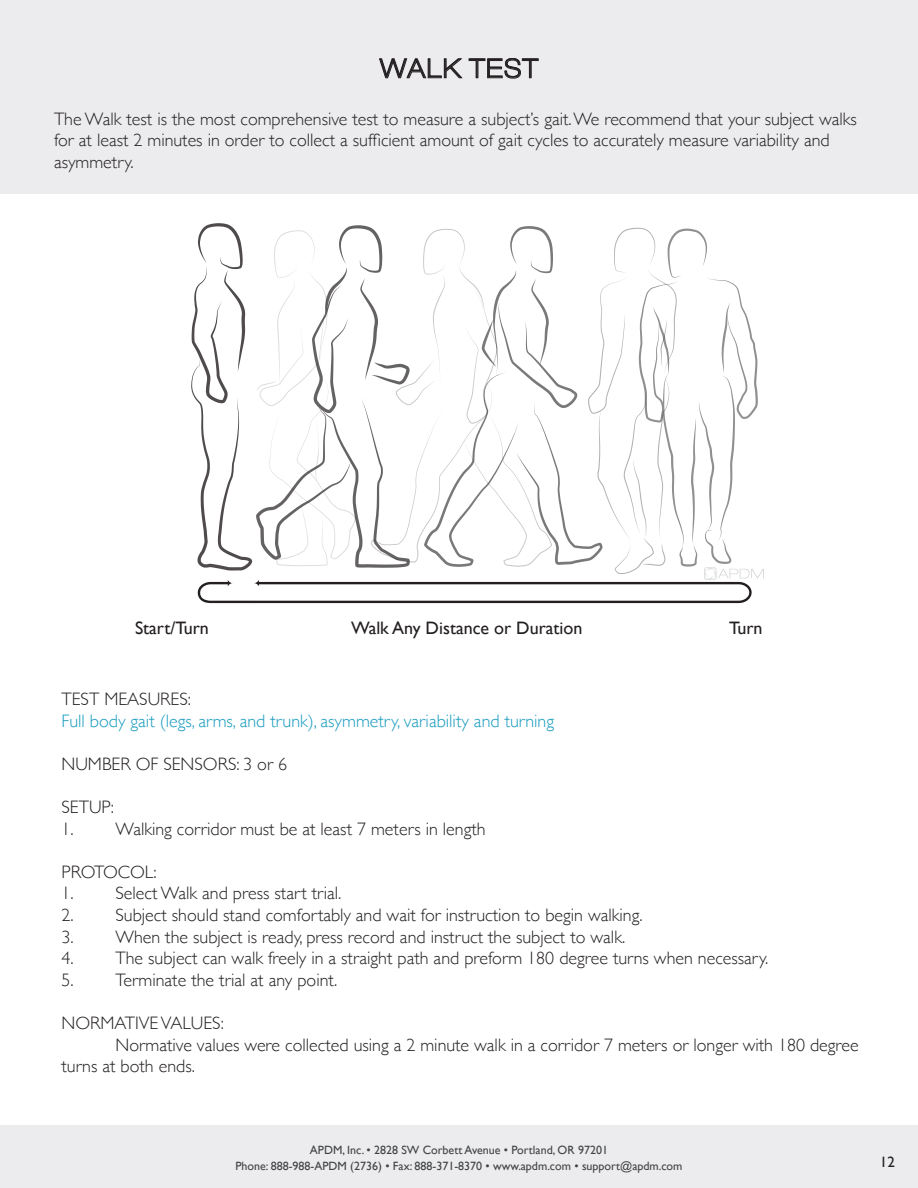
<style>
.page{position:relative;width:918px;height:1188px;background:#fff}
.page>*{position:absolute;margin:0;border:0;box-sizing:border-box;transform-origin:0 0}
.t1{font:700 25.5px "Lowvetica";letter-spacing:.06em;color:#231f20}
.t2{font:300 18px/21.6px "Gill Sans";color:#231f20}
.t3{font:300 18px "Gill Sans";color:#189bbf}
.t4{font:18px "Gill Sans";color:#231f20}
.t5{font:15px "Gill Sans";color:#231f20}
.t6{font:12px/15.6px "Gill Sans";color:#414243;text-align:center}
</style>
<div class="page">
<div style="left:0;top:1125px;width:918px;height:63px;background:#ececee"></div>
<div style="left:0;top:0;width:918px;height:194px;background:#ececee"></div>
<svg style="left:191px;top:223px;width:573px;height:380px"></svg>
<svg style="left:379px;top:58px;width:160px;height:21px"></svg>
<h1 class="t1" style="left:380px;top:53px;width:159px">WALK TEST</h1>
<p class="t2" style="left:54px;top:107px;width:804px">The Walk test is the most comprehensive test to measure a subject’s gait. We recommend that your subject walks for at least 2 minutes in order to collect a sufficient amount of gait cycles to accurately measure variability and asymmetry.</p>
<p class="t4" style="left:135px;top:618px;width:75px">Start/Turn</p>
<p class="t4" style="left:351px;top:618px;width:233px">Walk Any Distance or Duration</p>
<p class="t4" style="left:729px;top:618px;width:35px">Turn</p>
<p class="t2" style="left:62px;top:688px;width:131px">TEST MEASURES:</p>
<p class="t3" style="left:62px;top:707px;width:494px">Full body gait (legs, arms, and trunk), asymmetry, variability and turning</p>
<p class="t2" style="left:62px;top:752px;width:227px">NUMBER OF SENSORS: 3 or 6</p>
<p class="t2" style="left:62px;top:796px;width:54px">SETUP:</p>
<p class="t2" style="left:62px;top:817px;width:426px">1. Walking corridor must be at least 7 meters in length</p>
<p class="t2" style="left:62px;top:860px;width:97px">PROTOCOL:</p>
<p class="t2" style="left:62px;top:882px;width:281px">1. Select Walk and press start trial.</p>
<p class="t2" style="left:62px;top:904px;width:583px">2. Subject should stand comfortably and wait for instruction to begin walking.</p>
<p class="t2" style="left:62px;top:925px;width:565px">3. When the subject is ready, press record and instruct the subject to walk.</p>
<p class="t2" style="left:62px;top:947px;width:708px">4. The subject can walk freely in a straight path and preform 180 degree turns when necessary.</p>
<p class="t2" style="left:62px;top:968px;width:277px">5. Terminate the trial at any point.</p>
<p class="t2" style="left:62px;top:1012px;width:164px">NORMATIVE VALUES:</p>
<p class="t2" style="left:116px;top:1033px;width:745px">Normative values were collected using a 2 minute walk in a corridor 7 meters or longer with 180 degree</p>
<p class="t2" style="left:62px;top:1055px;width:135px">turns at both ends.</p>
<p class="t6" style="left:235px;top:1142px;width:449px">APDM, Inc. • 2828 SW Corbett Avenue • Portland, OR 97201<br>Phone: 888-988-APDM (2736) • Fax: 888-371-8370 • www.apdm.com • support@apdm.com</p>
<p class="t5" style="left:880px;top:1153px;width:16px">12</p>
</div>
